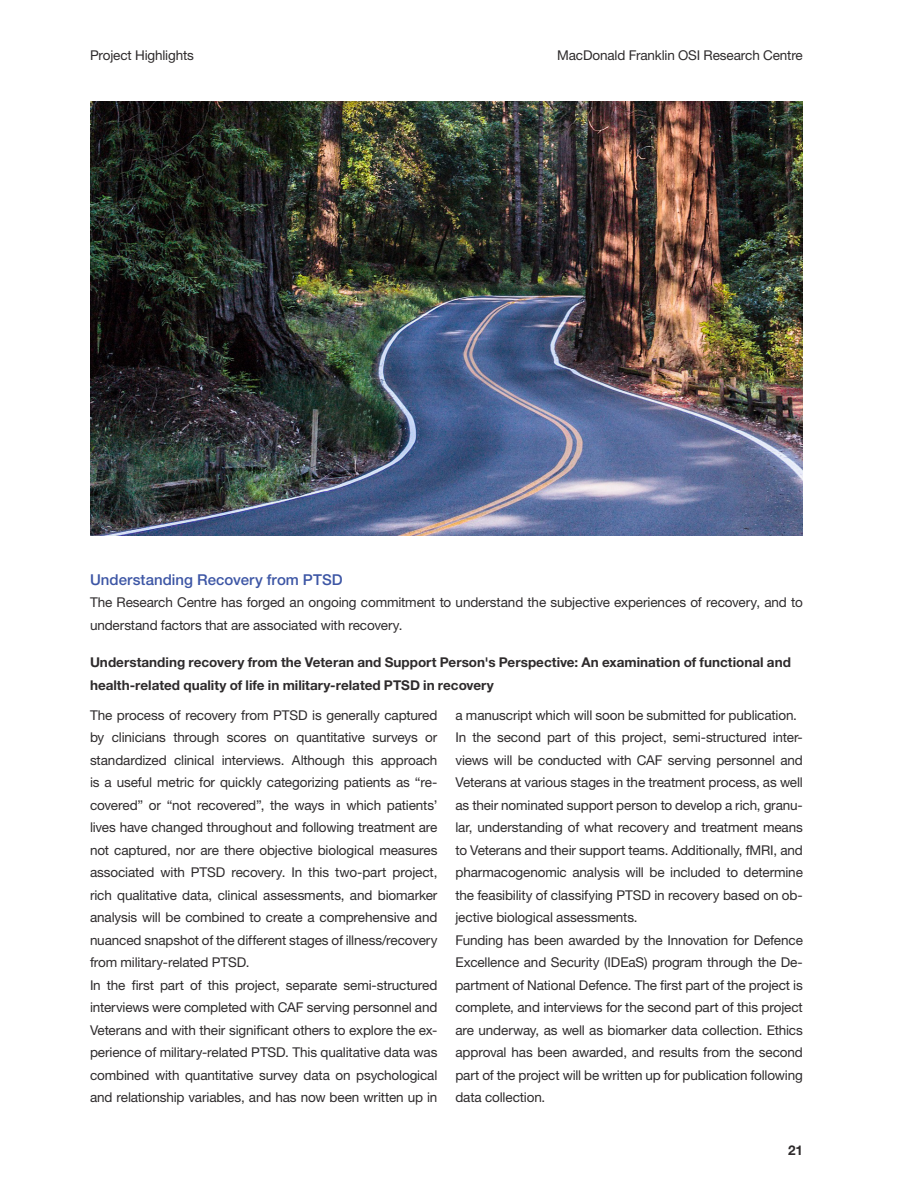
<style>
.page{position:relative;width:918px;height:1188px;background:#fff}
.page>*{position:absolute;margin:0;border:0;box-sizing:border-box;transform-origin:0 0}
.names{font:500 15px "Helvetica Neue LT Std";letter-spacing:.005em;color:#3d56a5}
.Copy_Text_09_14_Full{font:13.5px/22.5px "Helvetica Neue LT Std";letter-spacing:-.01em;color:#2e2b2c;text-align:justify}
.grant_titles{font:700 13.5px/22.5px "Helvetica Neue LT Std";color:#2e2b2c}
</style>
<div class="page">
<img style="left:90px;top:102px;width:713px;height:434px">
<p class="Copy_Text_09_14_Full" style="left:90px;top:44px;width:105px">Project Highlights</p>
<p class="Copy_Text_09_14_Full" style="left:557px;top:44px;width:247px">MacDonald Franklin OSI Research Centre</p>
<p class="names" style="left:90px;top:571px;width:254px">Understanding Recovery from PTSD</p>
<p class="Copy_Text_09_14_Full" style="left:90px;top:591px;width:714px">The Research Centre has forged an ongoing commitment to understand the subjective experiences of recovery, and to understand factors that are associated with recovery.</p>
<p class="grant_titles" style="left:90px;top:651px;width:703px">Understanding recovery from the Veteran and Support Person's Perspective: An examination of functional and health-related quality of life in military-related PTSD in recovery</p>
<p class="Copy_Text_09_14_Full" style="left:90px;top:704px;width:349px">The process of recovery from PTSD is generally captured by clinicians through scores on quantitative surveys or standardized clinical interviews. Although this approach is a useful metric for quickly categorizing patients as “re&shy;covered” or “not recovered”, the ways in which patients’ lives have changed throughout and following treatment are not captured, nor are there objective biological measures associated with PTSD recovery. In this two-part project, rich qualitative data, clinical assessments, and biomarker analysis will be combined to create a comprehensive and nuanced snapshot of the different stages of illness/recovery from military-related PTSD.</p>
<p class="Copy_Text_09_14_Full" style="left:90px;top:974px;width:349px">In the first part of this project, separate semi-structured interviews were completed with CAF serving personnel and Veterans and with their significant others to explore the ex&shy;perience of military-related PTSD. This qualitative data was combined with quantitative survey data on psychological and relationship variables, and has now been written up in</p>
<p class="Copy_Text_09_14_Full" style="left:455px;top:704px;width:343px">a manuscript which will soon be submitted for publication.</p>
<p class="Copy_Text_09_14_Full" style="left:455px;top:726px;width:349px">In the second part of this project, semi-structured inter&shy;views will be conducted with CAF serving personnel and Veterans at various stages in the treatment process, as well as their nominated support person to develop a rich, granu&shy;lar, understanding of what recovery and treatment means to Veterans and their support teams. Additionally, fMRI, and pharmacogenomic analysis will be included to determine the feasibility of classifying PTSD in recovery based on ob&shy;jective biological assessments.</p>
<p class="Copy_Text_09_14_Full" style="left:455px;top:929px;width:349px">Funding has been awarded by the Innovation for Defence Excellence and Security (IDEaS) program through the De&shy;partment of National Defence. The first part of the project is complete, and interviews for the second part of this project are underway, as well as biomarker data collection. Ethics approval has been awarded, and results from the second part of the project will be written up for publication following data collection.</p>
<p class="grant_titles" style="left:788px;top:1139px;width:16px">21</p>
</div>
